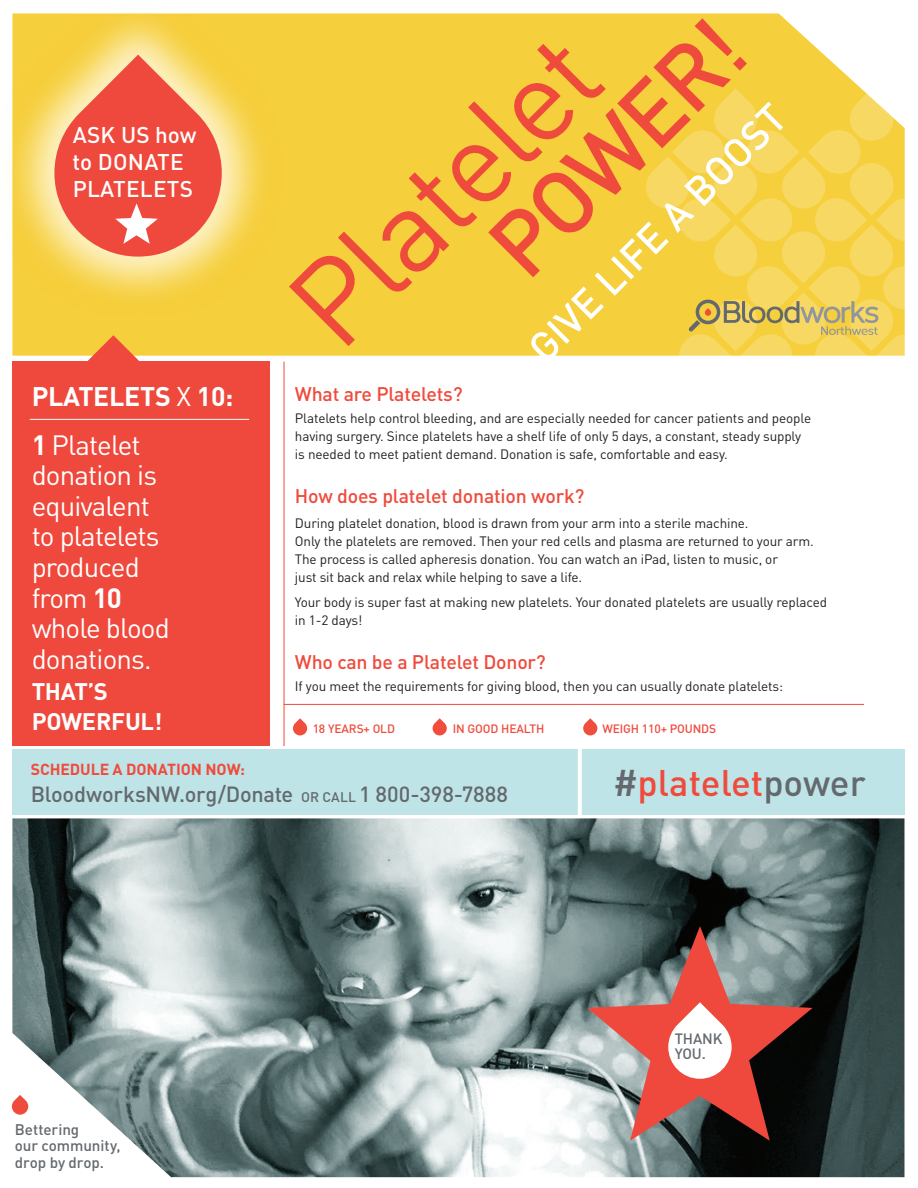
<style>
.page{position:relative;width:918px;height:1188px;background:#fff}
.page>*{position:absolute;margin:0;border:0;box-sizing:border-box;transform-origin:0 0}
.t1{font:118.35px "DIN";color:#ef4b3d}
.t2{font:500 89.25px "DIN";color:#ef4b3d}
.t3{font:500 40.05px "DIN";color:#fff}
.t4{font:500 36.6px "DIN";color:#ef4b3d}
.t5{font:27.6px/30.6px "DIN";letter-spacing:-.03em;color:#fff}
.t6{font:700 26.7px "DIN";letter-spacing:-.01em;color:#fff}
.t7{font:700 23.7px/30.6px "DIN";letter-spacing:-.01em;color:#fff}
.t8{font:500 22.5px/27px "DIN Pro";letter-spacing:.01em;color:#fff}
.t9{font:500 21.75px "DIN";letter-spacing:-.01em;color:#64696d}
.t10{font:500 19.5px "DIN";letter-spacing:-.01em;color:#ef4b3d}
.t11{font:700 15.75px "DIN";letter-spacing:-.005em;color:#ef4b3d}
.t12{font:500 15.15px "DIN";letter-spacing:-.005em;color:#64696d}
.t13{font:500 14.85px/14.9px "DIN";letter-spacing:-.01em;color:#64696d}
.t14{font:13.5px/18px "DIN";letter-spacing:-.01em;color:#231f20}
.t15{font:500 12px "DIN";letter-spacing:-.01em;color:#ef4b3d}
.s1{font-weight:400}
.s2{font-weight:700}
.s3{font-size:13.8px}
.s4{color:#64696d}
</style>
<div class="page">
<img style="left:12px;top:818px;width:892px;height:359px">
<div style="left:12px;top:13px;width:768px;height:343px;background:#f6cf3c"></div>
<div style="left:12px;top:362px;width:258px;height:384px;background:#ef483c"></div>
<hr style="left:284px;top:362px;width:1px;height:384px;background:#ef4b3d">
<div style="left:12px;top:750px;width:892px;height:65px;background:#bee4e7"></div>
<svg style="left:646px;top:15px;width:259px;height:341px;background:#f4d45c"></svg>
<svg style="left:293px;top:718px;width:14px;height:17px"></svg>
<svg style="left:433px;top:718px;width:14px;height:17px"></svg>
<svg style="left:583px;top:718px;width:14px;height:17px"></svg>
<hr style="left:284px;top:704px;width:580px;height:1px;background:#ef4b3d">
<svg style="left:587px;top:926px;width:226px;height:215px;background:#8b6460"></svg>
<svg style="left:668px;top:1002px;width:64px;height:77px"></svg>
<svg style="left:12px;top:1095px;width:16px;height:20px"></svg>
<div style="left:0;top:0;width:286px;height:321px;background:#fecd08;opacity:.75"></div>
<div style="left:1px;top:2px;width:274px;height:308px;background:#fff;opacity:.76"></div>
<svg style="left:83px;top:335px;width:61px;height:27px;background:#f39545"></svg>
<hr style="left:30px;top:419px;width:219px;height:1px;background:#fff">
<svg style="left:54px;top:53px;width:169px;height:204px;background:#f27c58"></svg>
<svg style="left:578px;top:749px;width:4px;height:66px"></svg>
<p class="t8" style="left:73px;top:121px;width:125px">ASK US how to DONATE<br>PLATELETS</p>
<p class="t6" style="left:32px;top:379px;width:203px">PLATELETS <span class="s1">X</span> 10:</p>
<p class="t5" style="left:32px;top:429px;width:140px"><span class="s2">1</span> Platelet donation is equivalent to platelets produced from <span class="s2">10 </span>whole blood donations.</p>
<p class="t7" style="left:32px;top:675px;width:132px">THAT’S<br>POWERFUL!</p>
<p class="t2" style="left:464px;top:220px;width:320px;rotate:-45deg">POWER!</p>
<p class="t1" style="left:257px;top:272px;width:384px;rotate:-45deg">Platelet</p>
<p class="t3" style="left:517px;top:337px;width:346px;rotate:-45deg">GIVE LIFE A BOOST</p>
<p class="t10" style="left:295px;top:382px;width:169px">What are Platelets?</p>
<p class="t14" style="left:295px;top:409px;width:518px">Platelets help control bleeding, and are especially needed for cancer patients and people having surgery. Since platelets have a shelf life of only 5 days, a constant, steady supply is needed to meet patient demand. Donation is safe, comfortable and easy.</p>
<p class="t10" style="left:295px;top:483px;width:291px">How does platelet donation work?</p>
<p class="t14" style="left:295px;top:514px;width:520px">During platelet donation, blood is drawn from your arm into a sterile machine.<br>Only the platelets are removed. Then your red cells and plasma are returned to your arm.<br>The process is called apheresis donation. You can watch an iPad, listen to music, or<br>just sit back and relax while helping to save a life.</p>
<p class="t14" style="left:295px;top:593px;width:534px">Your body is super fast at making new platelets. Your donated platelets are usually replaced in 1-2 days!</p>
<p class="t10" style="left:295px;top:650px;width:252px">Who can be a Platelet Donor?</p>
<p class="t14" style="left:295px;top:677px;width:490px">If you meet the requirements for giving blood, then you can usually donate platelets:</p>
<p class="t15" style="left:313px;top:721px;width:84px">18 YEARS+ OLD</p>
<p class="t15" style="left:453px;top:721px;width:93px">IN GOOD HEALTH</p>
<p class="t15" style="left:602px;top:721px;width:115px">WEIGH 110+ POUNDS</p>
<p class="t11" style="left:31px;top:759px;width:216px">SCHEDULE A DONATION NOW:</p>
<p class="t9" style="left:31px;top:780px;width:479px">BloodworksNW.org/Donate <span class="s3">OR CALL</span> 1 800-398-7888</p>
<p class="t12" style="left:15px;top:1120px;width:66px">Bettering</p>
<p class="t12" style="left:15px;top:1136px;width:107px">our community,</p>
<p class="t12" style="left:15px;top:1153px;width:91px">drop by drop.</p>
<p class="t4" style="left:613px;top:760px;width:254px"><span class="s4">#</span>platelet<span class="s4">power</span></p>
<p class="t13" style="left:675px;top:1031px;width:49px">THANK<br>YOU.</p>
</div>
